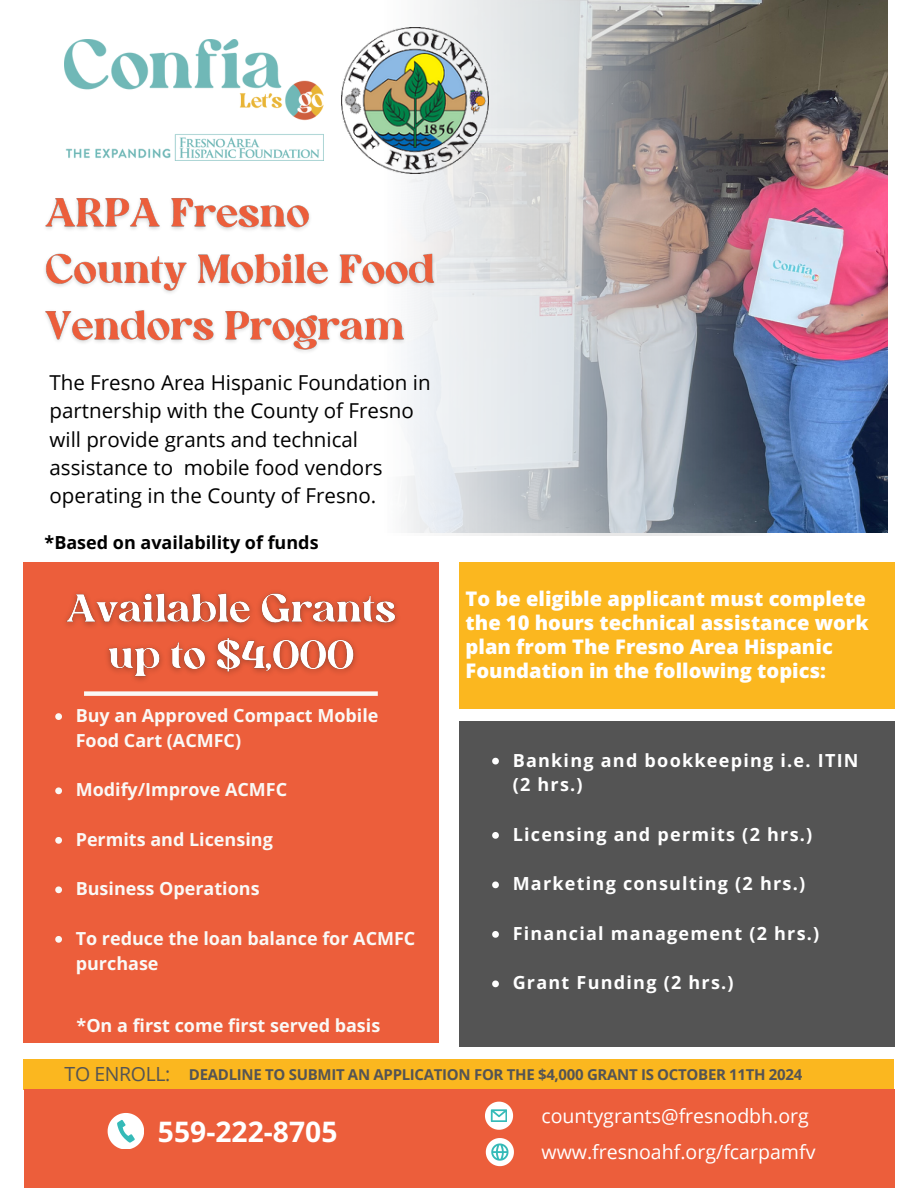
<style>
.page{position:relative;width:918px;height:1188px;background:#fff}
.page>*{position:absolute;margin:0;border:0;box-sizing:border-box;transform-origin:0 0}
.t1{font:700 28.2px "Open Sans";color:#fff}
.t2{font:20.55px/28.2px "Open Sans";color:#000}
.t3{font:800 20.1px/23.9px "Open Sans";color:#fff}
.t4{font:19.5px "Open Sans";color:#fff}
.t5{font:19.5px "Open Sans";letter-spacing:-.02em;color:#545454}
.t6{font:700 18px/24.8px "Open Sans";color:#faf9f6}
.t7{font:700 18px/24.8px "Open Sans";letter-spacing:.07em;color:#fff}
.t8{font:700 18px "Open Sans";color:#000}
.t9{font:700 15px "Open Sans";letter-spacing:-.02em;color:#545454}
</style>
<div class="page">
<img style="left:770px;top:0;width:118px;height:532px">
<svg style="left:401px;top:0;width:369px;height:536px;background:#b1b1b4"></svg>
<div style="left:23px;top:562px;width:416px;height:480px;background:#ec5e3b"></div>
<div style="left:24px;top:1059px;width:870px;height:30px;background:#fbb71f"></div>
<div style="left:24px;top:1089px;width:870px;height:99px;background:#ec5e3b"></div>
<div style="left:459px;top:721px;width:435px;height:326px;background:#545454"></div>
<svg style="left:486px;top:1138px;width:28px;height:28px"></svg>
<svg style="left:485px;top:1102px;width:28px;height:28px"></svg>
<svg style="left:108px;top:1113px;width:36px;height:36px"></svg>
<img style="left:65px;top:40px;width:258px;height:120px">
<svg style="left:492px;top:758px;width:7px;height:6px"></svg>
<svg style="left:492px;top:832px;width:7px;height:7px"></svg>
<svg style="left:492px;top:881px;width:7px;height:7px"></svg>
<svg style="left:492px;top:931px;width:7px;height:7px"></svg>
<svg style="left:492px;top:980px;width:7px;height:7px"></svg>
<div style="left:459px;top:562px;width:435px;height:147px;background:#fbb71f"></div>
<img style="left:342px;top:27px;width:146px;height:146px">
<img style="left:45px;top:193px;width:397px;height:167px">
<img style="left:66px;top:592px;width:332px;height:89px">
<svg style="left:55px;top:713px;width:7px;height:7px"></svg>
<svg style="left:55px;top:787px;width:7px;height:7px"></svg>
<svg style="left:55px;top:837px;width:7px;height:7px"></svg>
<svg style="left:55px;top:886px;width:7px;height:7px"></svg>
<svg style="left:55px;top:936px;width:7px;height:7px"></svg>
<div style="left:84px;top:691px;width:294px;height:5px;background:#faf9f6"></div>
<h4 class="t2" style="left:49px;top:368px;width:383px">The Fresno Area Hispanic Foundation in partnership with the County of Fresno will provide grants and technical assistance to mobile food vendors operating in the County of Fresno.</h4>
<p class="t8" style="left:45px;top:530px;width:276px">*Based on availability of funds</p>
<p class="t6" style="left:76px;top:703px;width:304px">Buy an Approved Compact Mobile<br>Food Cart (ACMFC)</p>
<p class="t6" style="left:76px;top:777px;width:213px">Modify/Improve ACMFC</p>
<p class="t6" style="left:76px;top:827px;width:199px">Permits and Licensing</p>
<h3 class="t6" style="left:76px;top:876px;width:185px">Business Operations</h3>
<p class="t6" style="left:76px;top:926px;width:341px">To reduce the loan balance for ACMFC purchase</p>
<p class="t6" style="left:77px;top:1012px;width:305px">*On a first come first served basis</p>
<p class="t3" style="left:466px;top:586px;width:404px">To be eligible applicant must complete the 10 hours technical assistance work plan from The Fresno Area Hispanic Foundation in the following topics:</p>
<h6 class="t7" style="left:513px;top:747px;width:347px">Banking and bookkeeping i.e. ITIN (2 hrs.)</h6>
<p class="t7" style="left:513px;top:822px;width:301px">Licensing and permits (2 hrs.)</p>
<p class="t7" style="left:513px;top:871px;width:294px">Marketing consulting (2 hrs.)</p>
<p class="t7" style="left:513px;top:921px;width:308px">Financial management (2 hrs.)</p>
<p class="t7" style="left:513px;top:970px;width:223px">Grant Funding (2 hrs.)</p>
<h6 class="t5" style="left:65px;top:1060px;width:107px">TO ENROLL:</h6>
<p class="t9" style="left:189px;top:1064px;width:615px">DEADLINE TO SUBMIT AN APPLICATION FOR THE $4,000 GRANT IS OCTOBER 11TH 2024</p>
<p class="t1" style="left:158px;top:1112px;width:181px">559-222-8705</p>
<p class="t4" style="left:542px;top:1102px;width:269px">countygrants@fresnodbh.org</p>
<p class="t4" style="left:542px;top:1139px;width:275px">www.fresnoahf.org/fcarpamfv</p>
</div>
